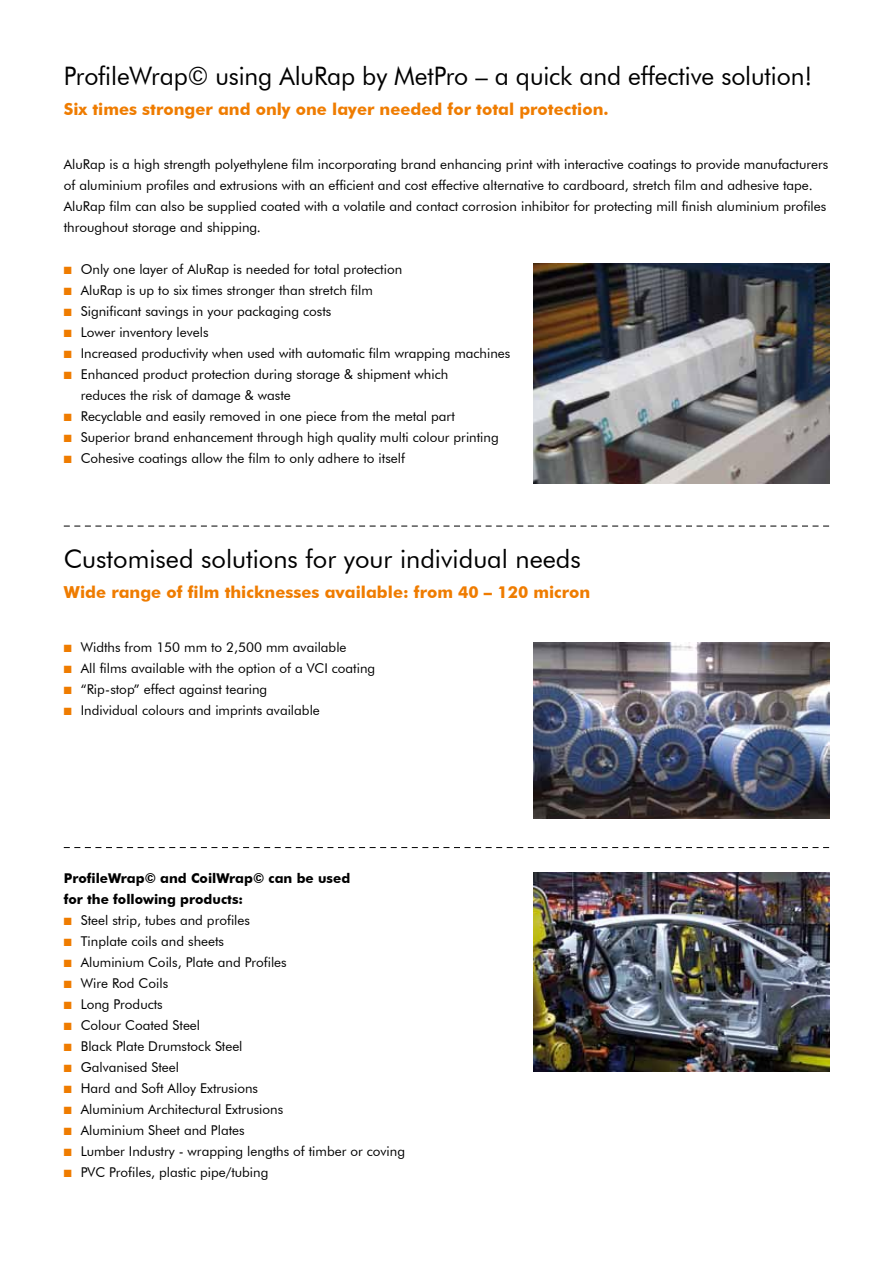
<style>
.page{position:relative;width:893px;height:1263px;background:#fff}
.page>*{position:absolute;margin:0;border:0;box-sizing:border-box;transform-origin:0 0}
.t1{font:25.5px "Futura BT";letter-spacing:-.005em;color:#000}
.t2{font:700 16.5px "Futura BT";color:#ef7c00}
.t3{font:13.5px/21px "Futura BT";color:#000}
.t4{font:700 13.5px/21px "Futura BT";color:#000}
.s1{color:#ef7c00}
</style>
<div class="page">
<img style="left:533px;top:263px;width:296px;height:221px">
<svg style="left:64px;top:526px;width:765px;height:1px"></svg>
<img style="left:533px;top:873px;width:296px;height:199px">
<svg style="left:64px;top:847px;width:765px;height:1px"></svg>
<img style="left:533px;top:642px;width:296px;height:177px">
<h1 class="t1" style="left:64px;top:60px;width:750px">ProfileWrap© using AluRap by MetPro – a quick and effective solution!</h1>
<p class="t2" style="left:64px;top:99px;width:546px">Six times stronger and only one layer needed for total protection.</p>
<p class="t3" style="left:64px;top:153px;width:766px">AluRap is a high strength polyethylene film incorporating brand enhancing print with interactive coatings to provide manufacturers of aluminium profiles and extrusions with an efficient and cost effective alternative to cardboard, stretch film and adhesive tape.<br>AluRap film can also be supplied coated with a volatile and contact corrosion inhibitor for protecting mill finish aluminium profiles throughout storage and shipping.</p>
<p class="t3" style="left:64px;top:258px;width:340px"><span class="s1">■</span> Only one layer of AluRap is needed for total protection</p>
<p class="t3" style="left:64px;top:279px;width:311px"><span class="s1">■</span> AluRap is up to six times stronger than stretch film</p>
<p class="t3" style="left:64px;top:300px;width:269px"><span class="s1">■</span> Significant savings in your packaging costs</p>
<p class="t3" style="left:64px;top:321px;width:146px"><span class="s1">■</span> Lower inventory levels</p>
<p class="t3" style="left:64px;top:342px;width:448px"><span class="s1">■</span> Increased productivity when used with automatic film wrapping machines</p>
<p class="t3" style="left:81px;top:363px;width:369px;text-indent:-17px"><span class="s1">■</span> Enhanced product protection during storage &amp; shipment which reduces the risk of damage &amp; waste</p>
<p class="t3" style="left:64px;top:405px;width:393px"><span class="s1">■</span> Recyclable and easily removed in one piece from the metal part</p>
<p class="t3" style="left:64px;top:426px;width:436px"><span class="s1">■</span> Superior brand enhancement through high quality multi colour printing</p>
<p class="t3" style="left:64px;top:447px;width:343px"><span class="s1">■</span> Cohesive coatings allow the film to only adhere to itself</p>
<h1 class="t1" style="left:64px;top:543px;width:519px">Customised solutions for your individual needs</h1>
<p class="t2" style="left:64px;top:582px;width:528px">Wide range of film thicknesses available: from 40 – 120 micron</p>
<p class="t3" style="left:64px;top:636px;width:284px"><span class="s1">■</span> Widths from 150 mm to 2,500 mm available</p>
<p class="t3" style="left:64px;top:657px;width:313px"><span class="s1">■</span> All films available with the option of a VCI coating</p>
<p class="t3" style="left:64px;top:678px;width:205px"><span class="s1">■</span> “Rip-stop” effect against tearing</p>
<p class="t3" style="left:64px;top:699px;width:258px"><span class="s1">■</span> Individual colours and imprints available</p>
<p class="t4" style="left:64px;top:867px;width:288px">ProfileWrap© and CoilWrap© can be used for the following products:</p>
<p class="t3" style="left:64px;top:909px;width:188px"><span class="s1">■</span> Steel strip, tubes and profiles</p>
<p class="t3" style="left:64px;top:930px;width:162px"><span class="s1">■</span> Tinplate coils and sheets</p>
<p class="t3" style="left:64px;top:951px;width:224px"><span class="s1">■</span> Aluminium Coils, Plate and Profiles</p>
<p class="t3" style="left:64px;top:972px;width:106px"><span class="s1">■</span> Wire Rod Coils</p>
<p class="t3" style="left:64px;top:993px;width:101px"><span class="s1">■</span> Long Products</p>
<p class="t3" style="left:64px;top:1014px;width:138px"><span class="s1">■</span> Colour Coated Steel</p>
<p class="t3" style="left:64px;top:1035px;width:180px"><span class="s1">■</span> Black Plate Drumstock Steel</p>
<p class="t3" style="left:64px;top:1056px;width:117px"><span class="s1">■</span> Galvanised Steel</p>
<p class="t3" style="left:64px;top:1077px;width:196px"><span class="s1">■</span> Hard and Soft Alloy Extrusions</p>
<p class="t3" style="left:64px;top:1098px;width:221px"><span class="s1">■</span> Aluminium Architectural Extrusions</p>
<p class="t3" style="left:64px;top:1119px;width:182px"><span class="s1">■</span> Aluminium Sheet and Plates</p>
<p class="t3" style="left:64px;top:1140px;width:343px"><span class="s1">■</span> Lumber Industry - wrapping lengths of timber or coving</p>
<p class="t3" style="left:64px;top:1161px;width:206px"><span class="s1">■</span> PVC Profiles, plastic pipe/tubing</p>
</div>
